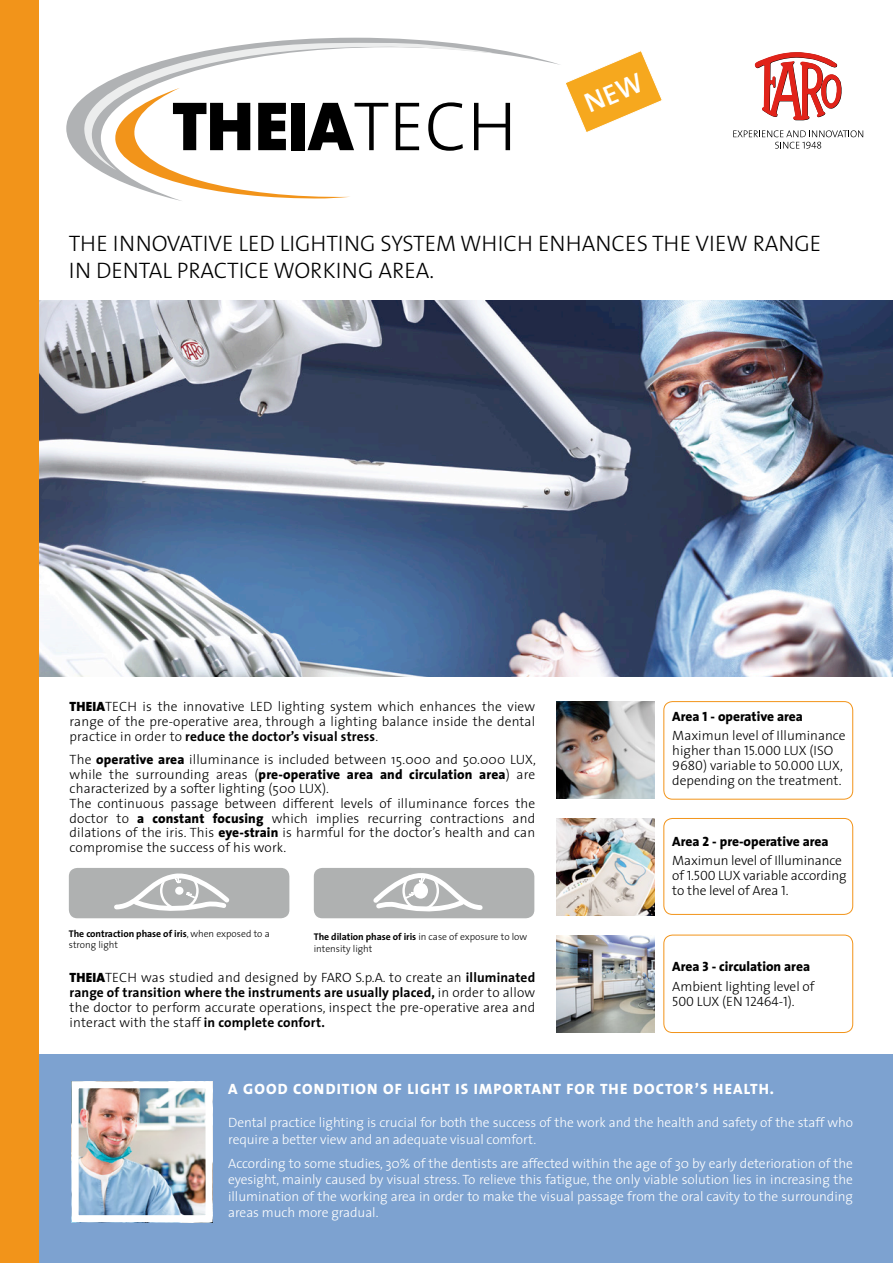
<style>
.page{position:relative;width:893px;height:1263px;background:#fff}
.page>*{position:absolute;margin:0;border:0;box-sizing:border-box;transform-origin:0 0}
.t1{font:300 22.5px/27px "The Sans";color:#000}
.t2{font:15px "The Sans Extra Bold Caps";letter-spacing:.075em;color:#fff}
.t3{font:300 13.5px/14.7px "The Sans";letter-spacing:.01em;color:#000}
.t4{font:300 13.5px/16.2px "The Sans";letter-spacing:-.005em;color:#fff}
.t5{font:300 13.5px/19.2px "The Sans";letter-spacing:-.01em;color:#000}
.t6{font:13.5px "The Sans Light Caps";letter-spacing:-.005em;color:#000}
.t7{font:300 9.75px/11.7px "The Sans";color:#000}
.s1{font-weight:900}
.s2{font-weight:700}
.s3{font-weight:800}
.s4{font-family:"The Sans Extra Bold Caps";font-weight:400}
.s5{font-family:"The Sans Light Caps";font-weight:400}
.s6{font-family:"The Sans";font-weight:300}
</style>
<div class="page">
<div style="left:664px;top:701px;width:189px;height:98px;border:1px solid #f2941a;border-radius:9px"></div>
<div style="left:664px;top:818px;width:189px;height:97px;border:1px solid #f2941a;border-radius:9px"></div>
<div style="left:664px;top:935px;width:189px;height:98px;border:1px solid #f2941a;border-radius:9px"></div>
<img style="left:38px;top:300px;width:855px;height:376px">
<svg style="left:66px;top:38px;width:494px;height:163px"></svg>
<svg style="left:82px;top:42px;width:412px;height:128px"></svg>
<svg style="left:112px;top:88px;width:276px;height:112px"></svg>
<svg style="left:396px;top:103px;width:23px;height:47px"></svg>
<svg style="left:428px;top:102px;width:35px;height:49px"></svg>
<svg style="left:474px;top:103px;width:36px;height:47px"></svg>
<div style="left:69px;top:868px;width:220px;height:50px;background:#afb1b1;border-radius:9px"></div>
<div style="left:314px;top:868px;width:220px;height:50px;background:#afb1b1;border-radius:9px"></div>
<svg style="left:114px;top:873px;width:115px;height:38px"></svg>
<svg style="left:373px;top:873px;width:110px;height:39px"></svg>
<img style="left:557px;top:818px;width:97px;height:98px">
<img style="left:557px;top:935px;width:97px;height:98px">
<img style="left:557px;top:701px;width:97px;height:98px">
<div style="left:0;top:1055px;width:893px;height:208px;background:#7da2d0"></div>
<div style="left:0;top:0;width:38px;height:1263px;background:#f2941a"></div>
<img style="left:80px;top:1089px;width:125px;height:125px">
<div style="left:72px;top:1081px;width:141px;height:141px;border:7px solid #fff"></div>
<svg style="left:755px;top:52px;width:87px;height:69px"></svg>
<svg style="left:733px;top:130px;width:130px;height:19px"></svg>
<svg style="left:566px;top:51px;width:96px;height:82px"></svg>
<h1 class="t1" style="left:69px;top:230px;width:754px">THE INNOVATIVE LED LIGHTING SYSTEM WHICH ENHANCES THE VIEW RANGE<br>IN DENTAL PRACTICE WORKING AREA.</h1>
<p class="t3" style="left:70px;top:699px;width:467px;text-align:justify"><span class="s1">THEIA</span>TECH is the innovative LED lighting system which enhances the view range of the pre-operative area, through a lighting balance inside the dental practice in order to <span class="s2">reduce the doctor’s visual stress</span>.</p>
<p class="t3" style="left:70px;top:751px;width:468px">The <span class="s3">operative area</span> illuminance is included between 15.000 and 50.000 LUX, while the surrounding areas (<span class="s3">pre-operative area and circulation area</span>) are characterized by a softer lighting (500 LUX).<br>The continuous passage between different levels of illuminance forces the doctor to <span class="s3">a constant focusing</span> which implies recurring contractions and dilations of the iris. This <span class="s3">eye-strain</span> is harmful for the doctor’s health and can compromise the success of his work.</p>
<p class="t7" style="left:69px;top:927px;width:202px"><span class="s2">The contraction phase of iris</span>, when exposed to a strong light</p>
<p class="t7" style="left:314px;top:931px;width:215px"><span class="s2">The dilation phase of iris</span> in case of exposure to low intensity light</p>
<p class="t3" style="left:70px;top:970px;width:467px;text-align:justify"><span class="s1">THEIA</span>TECH was studied and designed by FARO S.p.A. to create an <span class="s2">illuminated range of transition where the instruments are usually placed,</span> in order to allow the doctor to perform accurate operations, inspect the pre-operative area and interact with the staff <span class="s2">in complete confort.</span></p>
<p class="t3" style="left:672px;top:706px;width:175px;line-height:19.2px"><span class="s3">Area</span> <span class="s4">1</span> <span class="s3">- operative area<br></span>Maximun level of Illuminance</p>
<p class="t3" style="left:672px;top:742px;width:163px">higher than <span class="s5">15.000</span> LUX (ISO</p>
<p class="t6" style="left:672px;top:754px;width:172px">9680<span class="s6">) variable to</span> 50.000 LUX,</p>
<p class="t3" style="left:672px;top:772px;width:171px">depending on the treatment.</p>
<p class="t5" style="left:672px;top:831px;width:171px"><span class="s3">Area</span> <span class="s4">2</span> <span class="s3">- pre-operative area<br></span>Maximun level of Illuminance</p>
<p class="t5" style="left:672px;top:868px;width:176px;line-height:15px">of <span class="s5">1.500</span> LUX variable according to the level of Area <span class="s5">1</span>.</p>
<p class="t3" style="left:672px;top:957px;width:144px;line-height:19.2px"><span class="s3">Area</span> <span class="s4">3</span> <span class="s3">- circulation area<br></span>Ambient lighting level of</p>
<p class="t6" style="left:672px;top:990px;width:124px">500 <span class="s6">LUX (EN</span> 12464-1<span class="s6">).</span></p>
<p class="t2" style="left:228px;top:1076px;width:547px">A GOOD CONDITION OF LIGHT IS IMPORTANT FOR THE DOCTOR’S HEALTH.</p>
<p class="t4" style="left:228px;top:1114px;width:626px">Dental practice lighting is crucial for both the success of the work and the health and safety of the staff who require a better view and an adequate visual comfort.</p>
<p class="t4" style="left:228px;top:1155px;width:626px;text-align:justify">According to some studies, 30% of the dentists are affected within the age of 30 by early deterioration of the eyesight, mainly caused by visual stress. To relieve this fatigue, the only viable solution lies in increasing the illumination of the working area in order to make the visual passage from the oral cavity to the surrounding areas much more gradual.</p>
</div>
